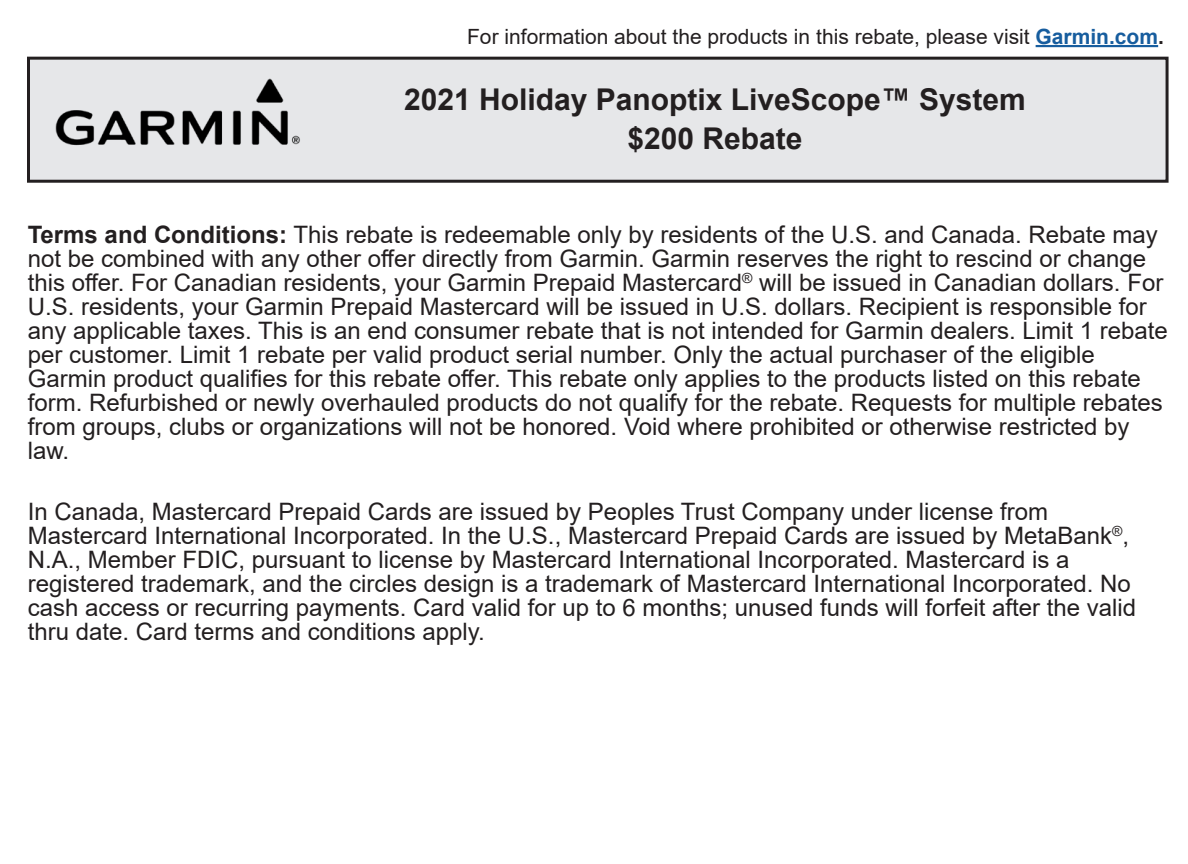
<style>
.page{position:relative;width:1188px;height:864px;background:#fff}
.page>*{position:absolute;margin:0;border:0;box-sizing:border-box;transform-origin:0 0}
.t1{font:700 30px "Arial";color:#231f20}
.t2{font:24px/24px "Arial";color:#231f20}
.t3{font:21px "Arial";color:#231f20}
.s1{font-weight:700;color:#175d9e}
.s2{font-weight:700}
</style>
<div class="page">
<div style="left:28px;top:58px;width:1139px;height:123px;background:#e6e7e9"></div>
<div style="left:27px;top:57px;width:1142px;height:126px;border:3px solid #231f20"></div>
<img style="left:55px;top:78px;width:245px;height:68px">
<hr style="left:1036px;top:45px;width:122px;height:2px;background:#175d9e">
<p class="t3" style="left:467px;top:22px;width:698px">For information about the products in this rebate, please visit <span class="s1">Garmin.com</span><span class="s2">.</span></p>
<p class="t1" style="left:404px;top:78px;width:623px">2021 Holiday Panoptix LiveScope™ System</p>
<p class="t1" style="left:627px;top:117px;width:177px">$200 Rebate</p>
<p class="t2" style="left:28px;top:223px;width:1142px"><span class="s2">Terms and Conditions:</span> This rebate is redeemable only by residents of the U.S. and Canada. Rebate may not be combined with any other offer directly from Garmin. Garmin reserves the right to rescind or change this offer. For Canadian residents, your Garmin Prepaid Mastercard<sup>®</sup> will be issued in Canadian dollars. For U.S. residents, your Garmin Prepaid Mastercard will be issued in U.S. dollars. Recipient is responsible for any applicable taxes. This is an end consumer rebate that is not intended for Garmin dealers. Limit 1 rebate per customer. Limit 1 rebate per valid product serial number. Only the actual purchaser of the eligible Garmin product qualifies for this rebate offer. This rebate only applies to the products listed on this rebate form. Refurbished or newly overhauled products do not qualify for the rebate. Requests for multiple rebates from groups, clubs or organizations will not be honored. Void where prohibited or otherwise restricted by law.</p>
<p class="t2" style="left:28px;top:499px;width:1110px">In Canada, Mastercard Prepaid Cards are issued by Peoples Trust Company under license from Mastercard International Incorporated. In the U.S., Mastercard Prepaid Cards are issued by MetaBank<sup>®</sup>, N.A., Member FDIC, pursuant to license by Mastercard International Incorporated. Mastercard is a registered trademark, and the circles design is a trademark of Mastercard International Incorporated. No cash access or recurring payments. Card valid for up to 6 months; unused funds will forfeit after the valid thru date. Card terms and conditions apply.</p>
</div>
